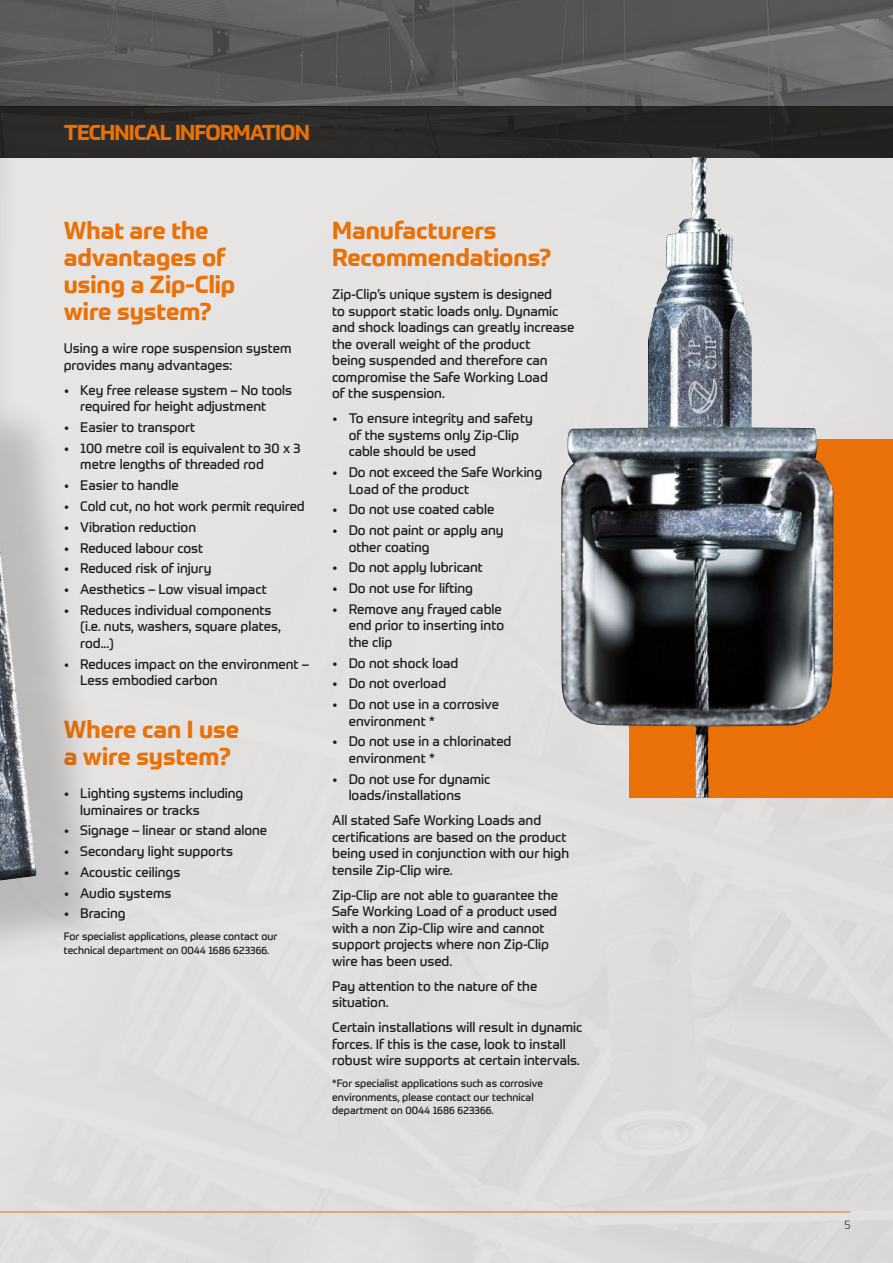
<style>
.page{position:relative;width:893px;height:1263px;background:#fff}
.page>*{position:absolute;margin:0;border:0;box-sizing:border-box;transform-origin:0 0}
.t1{font:700 24px/27px "Prometo";color:#e97107}
.t2{font:700 21px "Prometo";letter-spacing:-.04em;color:#e97107}
.t3{font:13.5px/16.5px "Prometo";color:#1d1d1b}
.t4{font:300 12px "Prometo";color:#1d1d1b}
.t5{font:10.5px/13.5px "Prometo";color:#1d1d1b}
</style>
<div class="page">
<div style="left:178px;top:157px;width:715px;height:1106px;background:#e2dfdf"></div>
<div style="left:0;top:106px;width:893px;height:51px;background:#292725"></div>
<svg style="left:178px;top:0;width:715px;height:106px;background:#5f5e5d"></svg>
<hr style="left:0;top:1211px;width:850px;height:1px;background:#e97107">
<div style="left:629px;top:439px;width:264px;height:358px;background:#e97107"></div>
<img style="left:0;top:0;width:178px;height:1263px">
<img style="left:560px;top:157px;width:273px;height:640px">
<h2 class="t2" style="left:64px;top:119px;width:248px">TECHNICAL INFORMATION</h2>
<h1 class="t1" style="left:64px;top:217px;width:173px">What are the advantages of using a Zip-Clip wire system?</h1>
<p class="t3" style="left:64px;top:340px;width:229px">Using a wire rope suspension system provides many advantages:</p>
<p class="t3" style="left:80px;top:382px;width:213px;text-indent:-16px">• Key free release system – No tools required for height adjustment</p>
<p class="t3" style="left:64px;top:419px;width:133px">• Easier to transport</p>
<p class="t3" style="left:80px;top:440px;width:222px;text-indent:-16px">• 100 metre coil is equivalent to 30 x 3 metre lengths of threaded rod</p>
<p class="t3" style="left:64px;top:477px;width:117px">• Easier to handle</p>
<p class="t3" style="left:64px;top:498px;width:242px">• Cold cut, no hot work permit required</p>
<p class="t3" style="left:64px;top:518px;width:134px">• Vibration reduction</p>
<p class="t3" style="left:64px;top:539px;width:141px">• Reduced labour cost</p>
<p class="t3" style="left:64px;top:560px;width:149px">• Reduced risk of injury</p>
<p class="t3" style="left:64px;top:581px;width:204px">• Aesthetics – Low visual impact</p>
<p class="t3" style="left:80px;top:601px;width:202px;text-indent:-16px">• Reduces individual components (i.e. nuts, washers, square plates, rod...)</p>
<p class="t3" style="left:80px;top:655px;width:230px;text-indent:-16px">• Reduces impact on the environment –<br>Less embodied carbon</p>
<h1 class="t1" style="left:64px;top:715px;width:177px">Where can I use a wire system?</h1>
<p class="t3" style="left:80px;top:785px;width:165px;text-indent:-16px">• Lighting systems including luminaires or tracks</p>
<p class="t3" style="left:64px;top:822px;width:205px">• Signage – linear or stand alone</p>
<p class="t3" style="left:64px;top:843px;width:171px">• Secondary light supports</p>
<p class="t3" style="left:64px;top:864px;width:118px">• Acoustic ceilings</p>
<p class="t3" style="left:64px;top:884px;width:109px">• Audio systems</p>
<p class="t3" style="left:64px;top:905px;width:63px">• Bracing</p>
<p class="t5" style="left:64px;top:930px;width:215px">For specialist applications, please contact our technical department on 0044 1686 623366.</p>
<h1 class="t1" style="left:332px;top:217px;width:220px">Manufacturers<br>Recommendations?</h1>
<p class="t3" style="left:332px;top:286px;width:244px">Zip-Clip’s unique system is designed<br>to support static loads only. Dynamic and shock loadings can greatly increase the overall weight of the product<br>being suspended and therefore can compromise the Safe Working Load<br>of the suspension.</p>
<p class="t3" style="left:349px;top:410px;width:186px;text-indent:-16px">• To ensure integrity and safety of the systems only Zip-Clip cable should be used</p>
<p class="t3" style="left:349px;top:464px;width:195px;text-indent:-16px">• Do not exceed the Safe Working<br>Load of the product</p>
<p class="t3" style="left:332px;top:501px;width:164px">• Do not use coated cable</p>
<p class="t3" style="left:349px;top:522px;width:156px;text-indent:-16px">• Do not paint or apply any other coating</p>
<p class="t3" style="left:332px;top:559px;width:152px">• Do not apply lubricant</p>
<p class="t3" style="left:332px;top:580px;width:142px">• Do not use for lifting</p>
<p class="t3" style="left:349px;top:601px;width:157px;text-indent:-16px">• Remove any frayed cable end prior to inserting into the clip</p>
<p class="t3" style="left:332px;top:654px;width:128px">• Do not shock load</p>
<p class="t3" style="left:332px;top:675px;width:115px">• Do not overload</p>
<p class="t3" style="left:349px;top:696px;width:152px;text-indent:-16px">• Do not use in a corrosive environment *</p>
<p class="t3" style="left:349px;top:733px;width:164px;text-indent:-16px">• Do not use in a chlorinated environment *</p>
<p class="t3" style="left:349px;top:770px;width:143px;text-indent:-16px">• Do not use for dynamic loads/installations</p>
<p class="t3" style="left:332px;top:812px;width:238px">All stated Safe Working Loads and certifications are based on the product being used in conjunction with our high tensile Zip-Clip wire.</p>
<p class="t3" style="left:332px;top:886px;width:228px">Zip-Clip are not able to guarantee the<br>Safe Working Load of a product used with a non Zip-Clip wire and cannot support projects where non Zip-Clip wire has been used.</p>
<p class="t3" style="left:332px;top:977px;width:207px">Pay attention to the nature of the situation.</p>
<p class="t3" style="left:332px;top:1019px;width:252px">Certain installations will result in dynamic forces. If this is the case, look to install robust wire supports at certain intervals.</p>
<p class="t5" style="left:332px;top:1077px;width:212px">*For specialist applications such as corrosive environments, please contact our technical department on 0044 1686 623366.</p>
<p class="t4" style="left:844px;top:1218px;width:8px">5</p>
</div>
